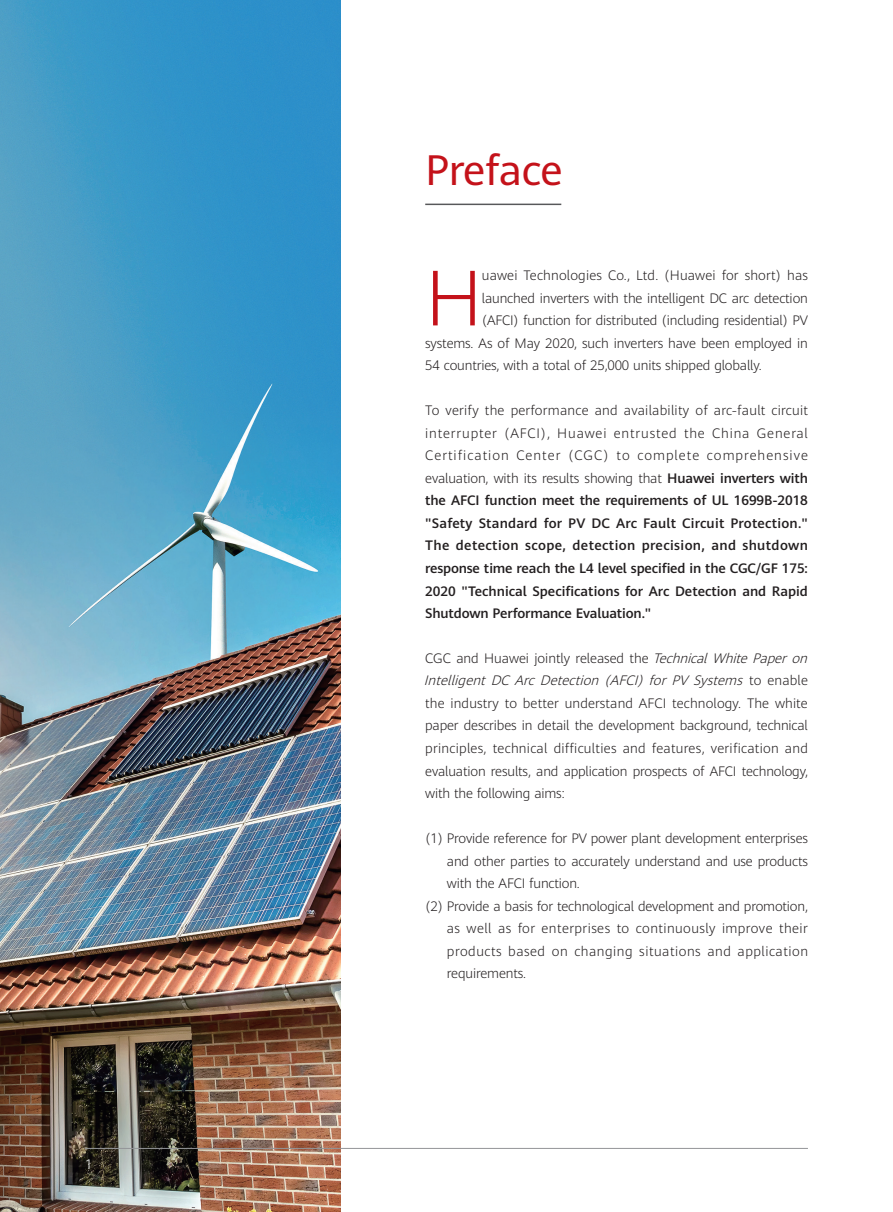
<style>
.page{position:relative;width:893px;height:1212px;background:#fff}
.page>*{position:absolute;margin:0;border:0;box-sizing:border-box;transform-origin:0 0}
.t1{font:300 77.1px "Huawei Sans";color:#c4121a}
.t2{font:42px "Huawei Sans";letter-spacing:-.01em;color:#c4121a}
.t3{font:300 13.5px/22.5px "Huawei Sans";letter-spacing:-.01em;color:#231f20}
.t4{font:500 13.5px/22.5px "Huawei Sans";letter-spacing:-.01em;color:#231f20;text-align:justify}
.t5{font:300 13.5px "Huawei Sans";letter-spacing:.03em;color:#231f20}
.t6{font:300 13.5px "Huawei Sans";letter-spacing:.04em;color:#231f20}
.t7{font:300 13.5px "Huawei Sans";letter-spacing:.015em;color:#231f20}
.t8{font:300 13.5px "Huawei Sans";color:#fff}
.s1{font-weight:300}
.s2{font-style:italic}
</style>
<div class="page">
<hr style="left:425px;top:204px;width:136px;height:1px;background:#57585a">
<img style="left:0;top:0;width:340px;height:1212px">
<hr style="left:85px;top:1148px;width:723px;height:1px;background:#939598">
<p class="t8" style="left:85px;top:1154px;width:9px">1</p>
<h2 class="t2" style="left:425px;top:140px;width:139px">Preface</h2>
<h1 class="t1" style="left:425px;top:244px;width:59px">H</h1>
<p class="t7" style="left:482px;top:266px;width:328px">uawei Technologies Co., Ltd. (Huawei for short) has</p>
<p class="t3" style="left:482px;top:286px;width:328px">launched inverters with the intelligent DC arc detection</p>
<p class="t3" style="left:482px;top:309px;width:328px">(AFCI) function for distributed (including residential) PV</p>
<p class="t3" style="left:425px;top:331px;width:384px">systems. As of May 2020, such inverters have been employed in</p>
<p class="t3" style="left:425px;top:354px;width:338px">54 countries, with a total of 25,000 units shipped globally.</p>
<p class="t4" style="left:425px;top:399px;width:384px"><span class="s1">To verify the performance and availability of arc-fault circuit interrupter (AFCI), Huawei entrusted the China General Certification Center (CGC) to complete comprehensive evaluation, with its results showing that</span> Huawei inverters with the AFCI function meet the requirements of UL 1699B-2018 "Safety Standard for PV DC Arc Fault Circuit Protection." The detection scope, detection precision, and shutdown response time reach the L4 level specified in the CGC/GF 175:<br>2020 "Technical Specifications for Arc Detection and Rapid Shutdown Performance Evaluation."</p>
<p class="t3" style="left:424px;top:646px;width:389px">CGC and Huawei jointly released the <span class="s2">TechnicalWhitePaperon Intelligent DC Arc Detection (AFCI) for PV Systems</span> t o e n a b l e the industry to better understand AFCI technology. The white paper describes in detail the development background, technical principles, technical difficulties and features, verification and evaluation results, and application prospects of AFCI technology, with the following aims:</p>
<p class="t3" style="left:425px;top:826px;width:384px">(1) Provide reference for PV power plant development enterprises</p>
<p class="t3" style="left:447px;top:849px;width:362px">and other parties to accurately understand and use products</p>
<p class="t3" style="left:447px;top:871px;width:134px">with the AFCI function.</p>
<p class="t3" style="left:425px;top:894px;width:384px">(2) Provide a basis for technological development and promotion,</p>
<p class="t5" style="left:447px;top:919px;width:362px">as well as for enterprises to continuously improve their</p>
<p class="t6" style="left:447px;top:941px;width:363px">products based on changing situations and application</p>
<p class="t3" style="left:447px;top:961px;width:81px">requirements.</p>
</div>
